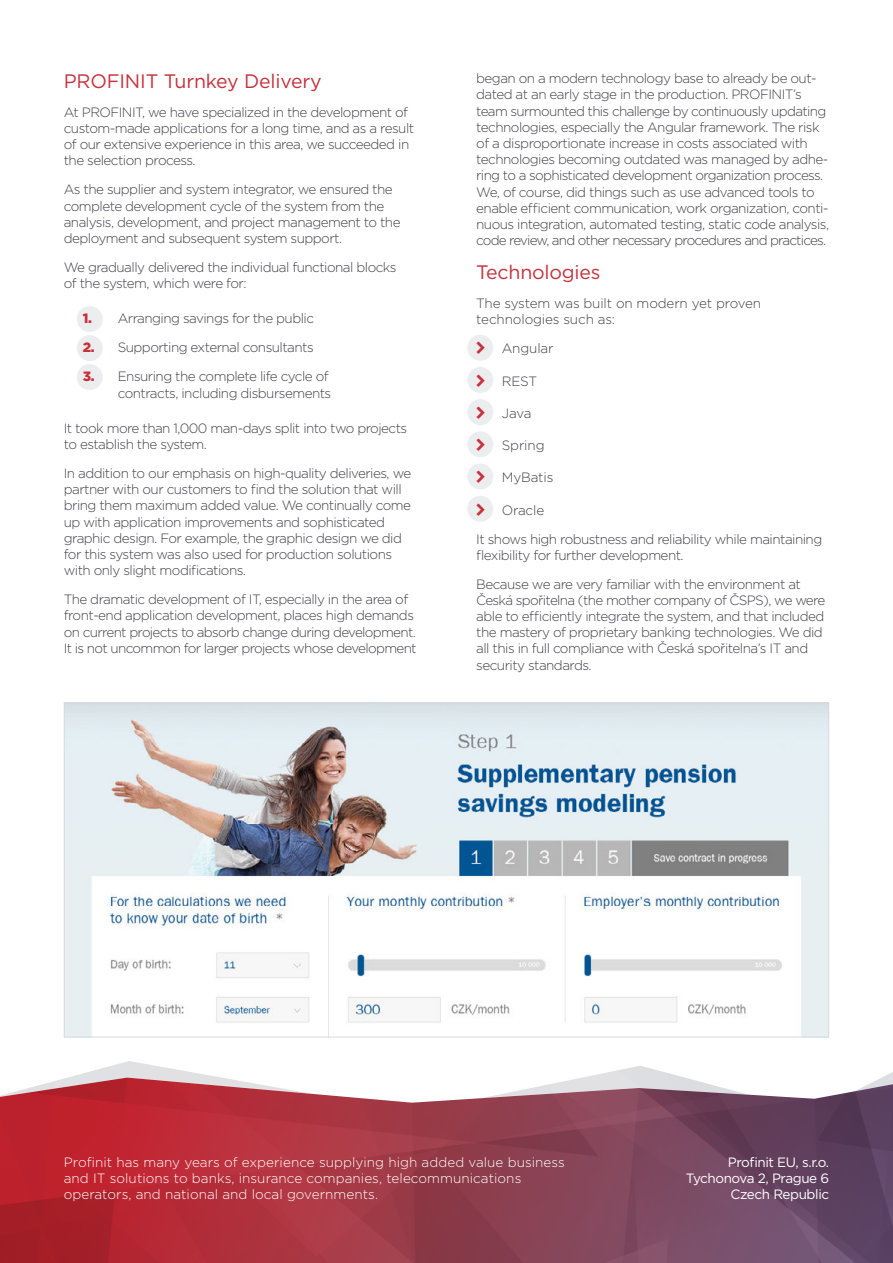
<style>
.page{position:relative;width:893px;height:1263px;background:#fff}
.page>*{position:absolute;margin:0;border:0;box-sizing:border-box;transform-origin:0 0}
.t1{font:19.5px "Gotham";letter-spacing:-.01em;color:#c6313c}
.t2{font:300 13.5px/16.2px "Gotham";letter-spacing:-.04em;color:#404148}
.t3{font:300 13.5px/16.2px "Gotham";letter-spacing:.005em;color:#fff}
.t4{font:300 13.5px/16.2px "Gotham";letter-spacing:-.01em;color:#404148}
.t5{font:13.5px/16.2px "Gotham";letter-spacing:-.03em;color:#fff;text-align:right}
.s1{font-weight:900;color:#c6313c}
</style>
<div class="page">
<img style="left:71px;top:1061px;width:822px;height:16px">
<img style="left:0;top:1077px;width:893px;height:186px">
<div style="left:77px;top:306px;width:26px;height:26px;background:#ebedee;border-radius:50%"></div>
<div style="left:77px;top:335px;width:26px;height:26px;background:#ebedee;border-radius:50%"></div>
<div style="left:77px;top:364px;width:26px;height:26px;background:#ebedee;border-radius:50%"></div>
<div style="left:467px;top:335px;width:26px;height:26px;background:#ebedee;border-radius:50%"></div>
<div style="left:467px;top:367px;width:26px;height:26px;background:#ebedee;border-radius:50%"></div>
<div style="left:467px;top:399px;width:26px;height:26px;background:#ebedee;border-radius:50%"></div>
<div style="left:467px;top:431px;width:26px;height:26px;background:#ebedee;border-radius:50%"></div>
<div style="left:467px;top:464px;width:26px;height:25px;background:#ebedee;border-radius:50%"></div>
<div style="left:467px;top:496px;width:26px;height:26px;background:#ebedee;border-radius:50%"></div>
<img style="left:66px;top:704px;width:761px;height:331px">
<h1 class="t1" style="left:64px;top:72px;width:259px">PROFINIT Turnkey Delivery</h1>
<p class="t2" style="left:64px;top:104px;width:352px">At PROFINIT, we have specialized in the development of custom-made applications for a long time, and as a result of our extensive experience in this area, we succeeded in the selection process.</p>
<p class="t2" style="left:64px;top:182px;width:338px">As the supplier and system integrator, we ensured the complete development cycle of the system from the analysis, development, and project management to the deployment and subsequent system support.</p>
<p class="t2" style="left:64px;top:259px;width:334px">We gradually delivered the individual functional blocks of the system, which were for:</p>
<p class="t2" style="left:83px;top:311px;width:233px"><span class="s1">1.</span> Arranging savings for the public</p>
<p class="t2" style="left:83px;top:340px;width:232px"><span class="s1">2.</span> Supporting external consultants</p>
<p class="t2" style="left:83px;top:369px;width:250px;text-align:right"><span class="s1">3.</span> Ensuring the complete life cycle of contracts, including disbursements</p>
<p class="t2" style="left:64px;top:420px;width:345px">It took more than 1,000 man-days split into two projects to establish the system.</p>
<p class="t2" style="left:64px;top:465px;width:349px">In addition to our emphasis on high-quality deliveries, we partner with our customers to find the solution that will bring them maximum added value. We continually come up with application improvements and sophisticated graphic design. For example, the graphic design we did for this system was also used for production solutions with only slight modifications.</p>
<p class="t2" style="left:64px;top:591px;width:354px">The dramatic development of IT, especially in the area of front-end application development, places high demands on current projects to absorb change during development.<br>It is not uncommon for larger projects whose development</p>
<p class="t2" style="left:476px;top:70px;width:354px">began on a modern technology base to already be out&shy;dated at an early stage in the production. PROFINIT’s team surmounted this challenge by continuously updating technologies, especially the Angular framework. The risk of a disproportionate increase in costs associated with technologies becoming outdated was managed by adhe&shy;ring to a sophisticated development organization process.<br>We, of course, did things such as use advanced tools to enable efficient communication, work organization, conti&shy;nuous integration, automated testing, static code analysis, code review, and other necessary procedures and practices.</p>
<h1 class="t1" style="left:476px;top:264px;width:126px">Technologies</h1>
<p class="t4" style="left:476px;top:295px;width:286px">The system was built on modern yet proven technologies such as:</p>
<p class="t4" style="left:502px;top:341px;width:53px">Angular</p>
<p class="t2" style="left:502px;top:373px;width:37px">REST</p>
<p class="t2" style="left:502px;top:405px;width:31px">Java</p>
<p class="t2" style="left:502px;top:437px;width:44px">Spring</p>
<p class="t4" style="left:502px;top:470px;width:53px">MyBatis</p>
<p class="t2" style="left:476px;top:495px;width:347px;line-height:29px;text-indent:26px">Oracle<br>It shows high robustness and reliability while maintaining</p>
<p class="t2" style="left:476px;top:541px;width:326px;line-height:29px">flexibility for further development.<br>Because we are very familiar with the environment at</p>
<p class="t2" style="left:476px;top:592px;width:351px">Česká spořitelna (the mother company of ČSPS), we were able to efficiently integrate the system, and that included the mastery of proprietary banking technologies. We did all this in full compliance with Česká spořitelna’s IT and security standards.</p>
<p class="t3" style="left:64px;top:1154px;width:503px">Profinit has many years of experience supplying high added value business and IT solutions to banks, insurance companies, telecommunications operators, and national and local governments.</p>
<p class="t5" style="left:686px;top:1155px;width:145px">Profinit EU, s.r.o.<br>Tychonova 2, Prague 6<br>Czech Republic</p>
</div>
